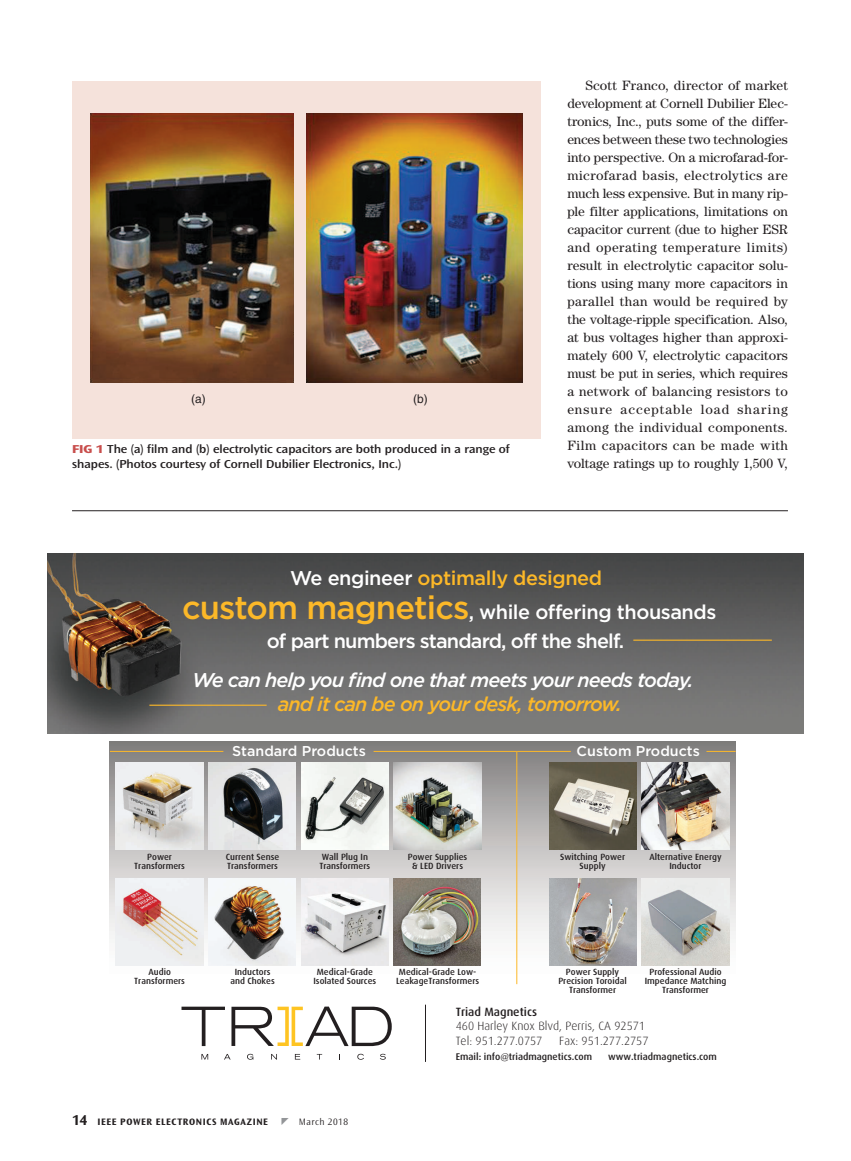
<style>
.page{position:relative;width:851px;height:1161px;background:#fff}
.page>*{position:absolute;margin:0;border:0;box-sizing:border-box;transform-origin:0 0}
.t1{font:500 19.8px/34.5px "Gotham";letter-spacing:-.02em;color:#fff;text-align:center}
.t2{font:italic 500 19.8px "Gotham";letter-spacing:-.045em;color:#fff}
.t3{font:500 19.8px "Gotham";letter-spacing:-.045em;color:#fff}
.t4{font:italic 500 19.8px "Gotham";letter-spacing:-.045em;color:#fcb828}
.t5{font:500 14.25px "Gotham";color:#fff}
.t6{font:13.5px/18px "Century Std";letter-spacing:.015em;color:#231f20;text-align:justify}
.t7{font:600 expanded 12px/15px "Ocean Sans Std";color:#231f20;scale:.9 1}
.t8{font:300 12px/14.4px "Dax";color:#231f20}
.t9{font:500 12px "Dax";color:#231f20}
.t10{font:12px "Helvetica";color:#231f20}
.t11{font:500 9.75px "Dax";color:#231f20}
.t12{font:700 9.75px "Ocean Sans Std";letter-spacing:.065em;color:#231f20}
.t13{font:300 9.75px "Ocean Sans Std";letter-spacing:.05em;color:#231f20}
.t14{font:500 9px/9px "Dax";color:#231f20;text-align:center}
.s1{font-weight:800;color:#c84e4c}
.s2{color:#fcb828}
.s3{font-size:32.7px;color:#fcb828}
.s4{font-size:15px}
</style>
<div class="page">
<div style="left:72px;top:81px;width:468px;height:357px;background:#f5e2db"></div>
<img style="left:306px;top:113px;width:216px;height:270px">
<img style="left:90px;top:113px;width:203px;height:270px">
<img style="left:47px;top:554px;width:756px;height:180px">
<hr style="left:633px;top:640px;width:138px;height:1px;background:#fcb828">
<hr style="left:149px;top:705px;width:117px;height:1px;background:#fcb828">
<div style="left:110px;top:741px;width:625px;height:247px;background:linear-gradient(to bottom,#8a8787,#fff)"></div>
<img style="left:116px;top:762px;width:87px;height:88px">
<img style="left:209px;top:762px;width:87px;height:88px">
<img style="left:301px;top:762px;width:87px;height:88px">
<img style="left:394px;top:762px;width:87px;height:88px">
<img style="left:116px;top:879px;width:87px;height:87px">
<img style="left:208px;top:879px;width:87px;height:87px">
<img style="left:301px;top:879px;width:88px;height:87px">
<img style="left:394px;top:879px;width:86px;height:86px">
<img style="left:549px;top:762px;width:87px;height:88px">
<img style="left:641px;top:879px;width:88px;height:87px">
<img style="left:549px;top:879px;width:87px;height:86px">
<img style="left:641px;top:762px;width:88px;height:88px">
<hr style="left:110px;top:751px;width:113px;height:1px;background:#fcb828">
<hr style="left:373px;top:751px;width:143px;height:1px;background:#fcb828">
<hr style="left:517px;top:751px;width:54px;height:1px;background:#fcb828">
<svg style="left:706px;top:751px;width:29px;height:1px"></svg>
<hr style="left:516px;top:751px;width:1px;height:233px;background:#fcb828">
<svg style="left:181px;top:1007px;width:44px;height:39px"></svg>
<svg style="left:231px;top:1007px;width:161px;height:39px"></svg>
<svg style="left:201px;top:1054px;width:7px;height:6px"></svg>
<svg style="left:224px;top:1054px;width:6px;height:6px"></svg>
<svg style="left:247px;top:1054px;width:6px;height:6px"></svg>
<svg style="left:271px;top:1054px;width:6px;height:6px"></svg>
<svg style="left:295px;top:1054px;width:5px;height:6px"></svg>
<svg style="left:357px;top:1054px;width:7px;height:6px"></svg>
<svg style="left:380px;top:1054px;width:6px;height:6px"></svg>
<hr style="left:425px;top:1005px;width:1px;height:57px;background:#231f20">
<hr style="left:72px;top:510px;width:716px;height:1px;background:#231f20">
<p class="t10" style="left:191px;top:392px;width:16px">(a)</p>
<p class="t10" style="left:413px;top:392px;width:16px">(b)</p>
<p class="t7" style="left:72px;top:442px;width:488px"><span class="s1">FIG 1</span> The (a) film and (b) electrolytic capacitors are both produced in a range of shapes. (Photos courtesy of Cornell Dubilier Electronics, Inc.)</p>
<p class="t6" style="left:567px;top:76px;width:222px;text-indent:18px">Scott Franco, director of market development at Cornell Dubilier Elec&shy;tronics, Inc., puts some of the differ&shy;ences between these two technologies into perspective. On a microfarad-for&shy;microfarad basis, electrolytics are much less expensive. But in many rip&shy;ple filter applications, limitations on capacitor current (due to higher ESR and operating temperature limits) result in electrolytic capacitor solu&shy;tions using many more capacitors in parallel than would be required by the voltage-ripple specification. Also, at bus voltages higher than approxi&shy;mately 600 V, electrolytic capacitors must be put in series, which requires a network of balancing resistors to ensure acceptable load sharing among the individual components.<br>Film capacitors can be made with voltage ratings up to roughly 1,500 V,</p>
<h1 class="t1" style="left:182px;top:560px;width:535px">We engineer <span class="s2">optimally designed<br></span><span class="s3">custom magnetics</span>, while offering thousands</h1>
<h1 class="t3" style="left:267px;top:630px;width:359px">of part numbers standard, off the shelf.</h1>
<h1 class="t2" style="left:192px;top:669px;width:503px">We can help you find one that meets your needs today.</h1>
<h1 class="t4" style="left:278px;top:693px;width:346px">and it can be on your desk, tomorrow.</h1>
<p class="t5" style="left:232px;top:743px;width:135px">Standard Products</p>
<p class="t5" style="left:576px;top:743px;width:125px">Custom Products</p>
<p class="t14" style="left:134px;top:852px;width:52px">Power<br>Transformers</p>
<p class="t14" style="left:226px;top:852px;width:55px;text-align:left">Current Sense<br>Transformers</p>
<p class="t14" style="left:319px;top:852px;width:52px;text-align:left">Wall Plug In<br>Transformers</p>
<p class="t14" style="left:408px;top:852px;width:61px">Power Supplies &amp; LED Drivers</p>
<p class="t14" style="left:134px;top:968px;width:52px">Audio<br>Transformers</p>
<p class="t14" style="left:230px;top:968px;width:46px">Inductors and Chokes</p>
<p class="t14" style="left:313px;top:968px;width:64px">Medical-Grade<br>Isolated Sources</p>
<p class="t14" style="left:396px;top:968px;width:85px">Medical-Grade Low-<br>LeakageTransformers</p>
<p class="t14" style="left:560px;top:852px;width:66px">Switching Power<br>Supply</p>
<p class="t14" style="left:649px;top:852px;width:74px">Alternative Energy<br>Inductor</p>
<p class="t14" style="left:558px;top:968px;width:70px">Power Supply<br>Precision Toroidal<br>Transformer</p>
<p class="t14" style="left:644px;top:968px;width:83px">Professional Audio<br>Impedance Matching<br>Transformer</p>
<p class="t12" style="left:72px;top:1116px;width:195px"><span class="s4">14</span> IEEE POWER ELECTRONICS MAGAZINE</p>
<p class="t13" style="left:299px;top:1116px;width:51px">March 2018</p>
<p class="t9" style="left:455px;top:1005px;width:83px">Triad Magnetics</p>
<p class="t8" style="left:455px;top:1019px;width:191px">460 Harley Knox Blvd, Perris, CA 92571<br>Tel: 951.277.0757</p>
<p class="t8" style="left:559px;top:1033px;width:91px">Fax: 951.277.2757</p>
<p class="t11" style="left:455px;top:1051px;width:138px">Email: info@triadmagnetics.com</p>
<p class="t11" style="left:608px;top:1051px;width:110px">www.triadmagnetics.com</p>
</div>
